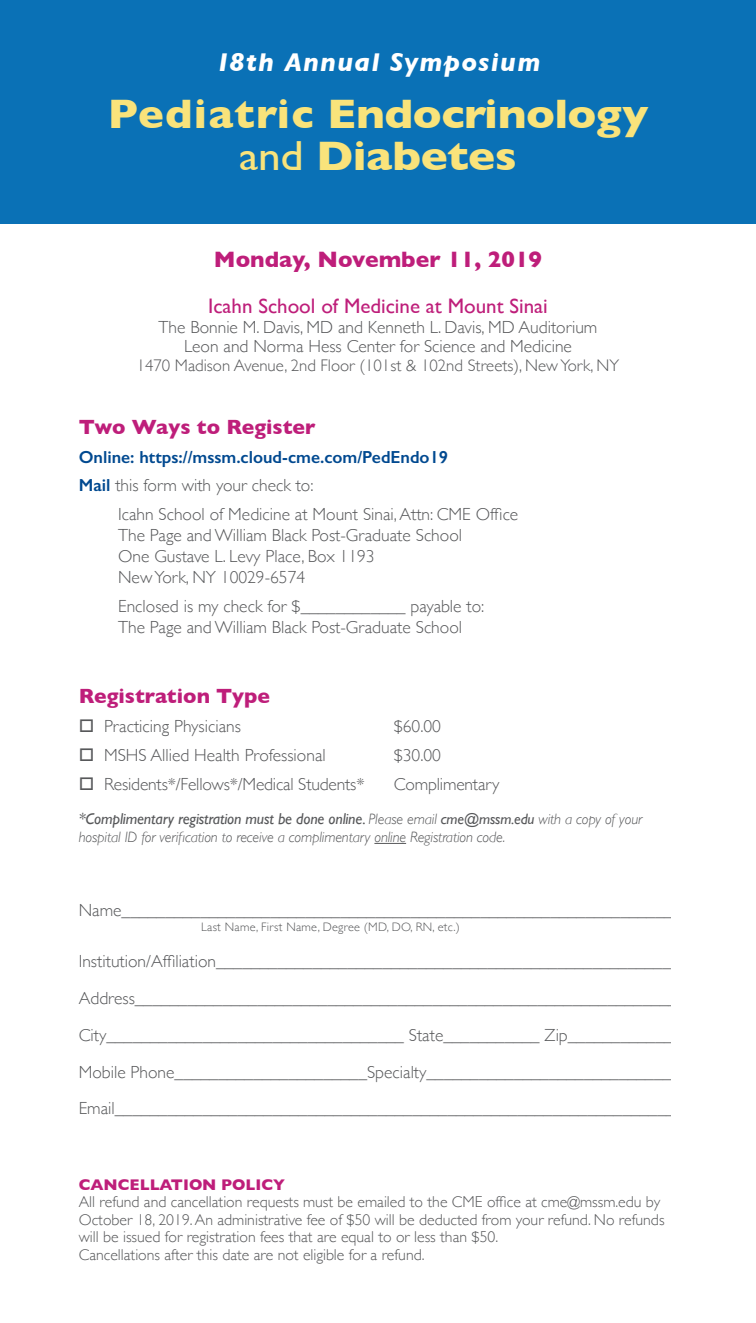
<style>
.page{position:relative;width:756px;height:1323px;background:#fff}
.page>*{position:absolute;margin:0;border:0;box-sizing:border-box;transform-origin:0 0}
.t1{font:700 42px/42px "Gill Sans";letter-spacing:-.01em;color:#f9e37b;text-align:center}
.t2{font:italic 700 26.25px "Gill Sans";letter-spacing:.05em;color:#fff}
.t3{font:700 22.75px "Gill Sans";color:#be1e7a}
.t4{font:21px "Gill Sans";color:#be1e7a}
.t5{font:700 21px "Gill Sans";color:#be1e7a}
.t6{font:300 17.5px/21px "Gill Sans";color:#57585a}
.t7{font:600 17.5px "Gill Sans";color:#014990}
.t8{font:300 16.8px "Gill Sans";color:#57585a}
.t9{font:300 15.75px/17.5px "Gill Sans";color:#57585a}
.t10{font:italic 15.75px "Gill Sans";letter-spacing:-.01em;color:#57585a}
.t11{font:700 15.75px "Gill Sans";color:#be1e7a}
.t12{font:italic 300 15.05px "Gill Sans";letter-spacing:-.01em;color:#57585a}
.t13{font:300 12.25px "Gill Sans";letter-spacing:.02em;color:#57585a}
.s1{font-weight:400}
.s2{font-weight:600;color:#014990}
.s3{font-weight:300;font-size:15.05px}
.s4{font-size:15.05px}
</style>
<div class="page">
<div style="left:0;top:0;width:756px;height:223px;background:#0a71b6"></div>
<hr style="left:374px;top:843px;width:32px;height:1px;background:#57585a">
<p class="t2" style="left:216px;top:46px;width:326px">18th Annual Symposium</p>
<p class="t1" style="left:108px;top:92px;width:542px">Pediatric Endocrinology <span class="s1">and</span> Diabetes</p>
<p class="t3" style="left:214px;top:241px;width:330px">Monday, November 11, 2019</p>
<p class="t4" style="left:208px;top:294px;width:341px">Icahn School of Medicine at Mount Sinai</p>
<p class="t6" style="left:159px;top:316px;width:440px">The Bonnie M. Davis, MD and Kenneth L. Davis, MD Auditorium</p>
<p class="t6" style="left:184px;top:335px;width:389px">Leon and Norma Hess Center for Science and Medicine</p>
<p class="t8" style="left:137px;top:352px;width:484px">1470 Madison Avenue, 2nd Floor (101st &amp; 102nd Streets), New York, NY</p>
<p class="t5" style="left:79px;top:410px;width:238px">Two Ways to Register</p>
<p class="t7" style="left:79px;top:446px;width:371px">Online: https://mssm.cloud-cme.com/PedEndo19</p>
<p class="t6" style="left:79px;top:474px;width:236px"><span class="s2">Mail</span> this form with your check to:</p>
<p class="t6" style="left:118px;top:503px;width:402px">Icahn School of Medicine at Mount Sinai, Attn: CME Office<br>The Page and William Black Post-Graduate School</p>
<p class="t6" style="left:118px;top:545px;width:258px">One Gustave L. Levy Place, Box 1193</p>
<p class="t6" style="left:118px;top:566px;width:189px">New York, NY 10029-6574</p>
<p class="t6" style="left:118px;top:595px;width:368px">Enclosed is my check for $____________ payable to:<br>The Page and William Black Post-Graduate School</p>
<p class="t5" style="left:79px;top:679px;width:193px">Registration Type</p>
<p class="t6" style="left:79px;top:715px;width:164px">□ Practicing Physicians</p>
<p class="t6" style="left:394px;top:715px;width:49px">$60.00</p>
<p class="t6" style="left:79px;top:744px;width:249px">□ MSHS Allied Health Professional</p>
<p class="t6" style="left:394px;top:744px;width:49px">$30.00</p>
<p class="t6" style="left:79px;top:773px;width:287px">□ Residents*/Fellows*/Medical Students*</p>
<p class="t6" style="left:394px;top:773px;width:107px">Complimentary</p>
<p class="t10" style="left:79px;top:810px;width:565px">*Complimentary registration must be done online. <span class="s3">Please email</span> <span class="s4">cme@mssm.edu</span> <span class="s3">with a copy of your</span></p>
<p class="t12" style="left:79px;top:829px;width:428px">hospital ID for verification to receive a complimentary online Registration code.</p>
<p class="t6" style="left:79px;top:899px;width:596px">Name_______________________________________________________________</p>
<p class="t13" style="left:201px;top:917px;width:260px">Last Name, First Name, Degree (MD, DO, RN, etc.)</p>
<p class="t6" style="left:79px;top:950px;width:594px">Institution/Affiliation____________________________________________________</p>
<p class="t6" style="left:79px;top:987px;width:600px">Address______________________________________________________________</p>
<p class="t6" style="left:79px;top:1024px;width:596px">City__________________________________ State___________ Zip____________</p>
<p class="t6" style="left:79px;top:1061px;width:594px">Mobile Phone______________________Specialty____________________________</p>
<p class="t6" style="left:79px;top:1097px;width:598px">Email________________________________________________________________</p>
<p class="t11" style="left:79px;top:1172px;width:208px">CANCELLATION POLICY</p>
<p class="t9" style="left:79px;top:1193px;width:587px">All refund and cancellation requests must be emailed to the CME office at cme@mssm.edu by<br>October 18, 2019. An administrative fee of $50 will be deducted from your refund. No refunds will be issued for registration fees that are equal to or less than $50.</p>
<p class="t9" style="left:79px;top:1245px;width:347px">Cancellations after this date are not eligible for a refund.</p>
</div>
